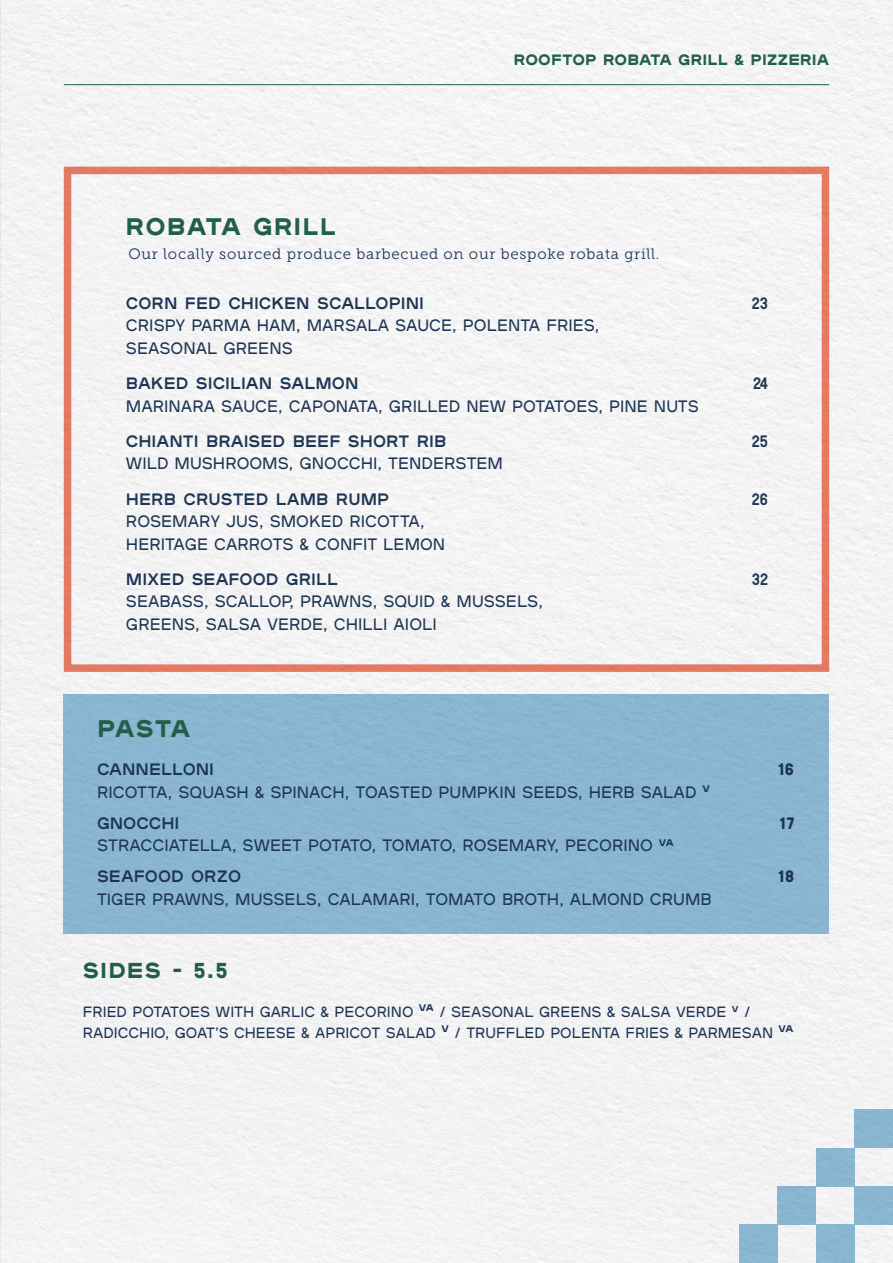
<style>
.page{position:relative;width:893px;height:1263px;background:#fff}
.page>*{position:absolute;margin:0;border:0;box-sizing:border-box;transform-origin:0 0}
.t1{font:24px "Plaak 6 Ney 56 Heavy";letter-spacing:.05em;color:#23644c}
.t2{font:21.6px "Plaak 6 Ney 56 Heavy";letter-spacing:.05em;color:#23644c}
.t3{font:16.5px/22.5px "Plaak 6 Ney 36 Regular";color:#1f3858}
.t4{font:16.5px "Plaak 6 Ney 46 Bold";color:#1f3858}
.t5{font:16.5px "Plaak 6 Ney 56 Heavy";color:#1f3858}
.t6{font:15px "Museo Slab 300";letter-spacing:.05em;color:#1f3858}
.t7{font:15px "Plaak 6 Ney 56 Heavy";letter-spacing:.01em;color:#23644c}
.t8{font:14.85px/21px "Plaak 6 Ney 36 Regular";color:#1f3858}
</style>
<div class="page">
<img style="left:0;top:0;width:893px;height:1263px">
<p class="t7" style="left:514px;top:48px;width:317px">ROOFTOP ROBATA GRILL &amp; PIZZERIA</p>
<h1 class="t1" style="left:126px;top:208px;width:212px">ROBATA GRILL</h1>
<p class="t6" style="left:128px;top:245px;width:533px">Our locally sourced produce barbecued on our bespoke robata grill.</p>
<p class="t4" style="left:126px;top:291px;width:300px">CORN FED CHICKEN SCALLOPINI</p>
<p class="t4" style="left:752px;top:291px;width:18px">23</p>
<p class="t3" style="left:126px;top:313px;width:475px">CRISPY PARMA HAM, MARSALA SAUCE, POLENTA FRIES,<br>SEASONAL GREENS</p>
<p class="t4" style="left:126px;top:371px;width:234px">BAKED SICILIAN SALMON</p>
<p class="t4" style="left:753px;top:371px;width:17px">24</p>
<p class="t3" style="left:126px;top:393px;width:574px">MARINARA SAUCE, CAPONATA, GRILLED NEW POTATOES, PINE NUTS</p>
<p class="t4" style="left:126px;top:429px;width:322px">CHIANTI BRAISED BEEF SHORT RIB</p>
<p class="t4" style="left:752px;top:429px;width:18px">25</p>
<p class="t3" style="left:126px;top:451px;width:379px">WILD MUSHROOMS, GNOCCHI, TENDERSTEM</p>
<p class="t4" style="left:126px;top:487px;width:265px">HERB CRUSTED LAMB RUMP</p>
<p class="t4" style="left:752px;top:487px;width:18px">26</p>
<p class="t3" style="left:126px;top:509px;width:321px">ROSEMARY JUS, SMOKED RICOTTA,<br>HERITAGE CARROTS &amp; CONFIT LEMON</p>
<p class="t4" style="left:126px;top:567px;width:214px">MIXED SEAFOOD GRILL</p>
<p class="t4" style="left:752px;top:567px;width:18px">32</p>
<p class="t3" style="left:126px;top:589px;width:418px">SEABASS, SCALLOP, PRAWNS, SQUID &amp; MUSSELS,<br>GREENS, SALSA VERDE, CHILLI AIOLI</p>
<h1 class="t1" style="left:97px;top:710px;width:95px">PASTA</h1>
<p class="t4" style="left:97px;top:757px;width:119px">CANNELLONI</p>
<p class="t5" style="left:778px;top:757px;width:17px">16</p>
<p class="t3" style="left:97px;top:780px;width:614px">RICOTTA, SQUASH &amp; SPINACH, TOASTED PUMPKIN SEEDS, HERB SALAD <sup>V</sup></p>
<p class="t4" style="left:97px;top:811px;width:84px">GNOCCHI</p>
<p class="t5" style="left:780px;top:810px;width:16px">17</p>
<p class="t3" style="left:97px;top:833px;width:578px">STRACCIATELLA, SWEET POTATO, TOMATO, ROSEMARY, PECORINO <sup>VA</sup></p>
<p class="t4" style="left:97px;top:864px;width:146px">SEAFOOD ORZO</p>
<p class="t5" style="left:778px;top:864px;width:17px">18</p>
<p class="t3" style="left:97px;top:887px;width:616px">TIGER PRAWNS, MUSSELS, CALAMARI, TOMATO BROTH, ALMOND CRUMB</p>
<h2 class="t2" style="left:83px;top:954px;width:146px">SIDES - 5.5</h2>
<p class="t8" style="left:83px;top:1000px;width:712px">FRIED POTATOES WITH GARLIC &amp; PECORINO <sup>VA</sup> / SEASONAL GREENS &amp; SALSA VERDE <sup>V</sup> /<br>RADICCHIO, GOAT’S CHEESE &amp; APRICOT SALAD <sup>V</sup> / TRUFFLED POLENTA FRIES &amp; PARMESAN <sup>VA</sup></p>
</div>
